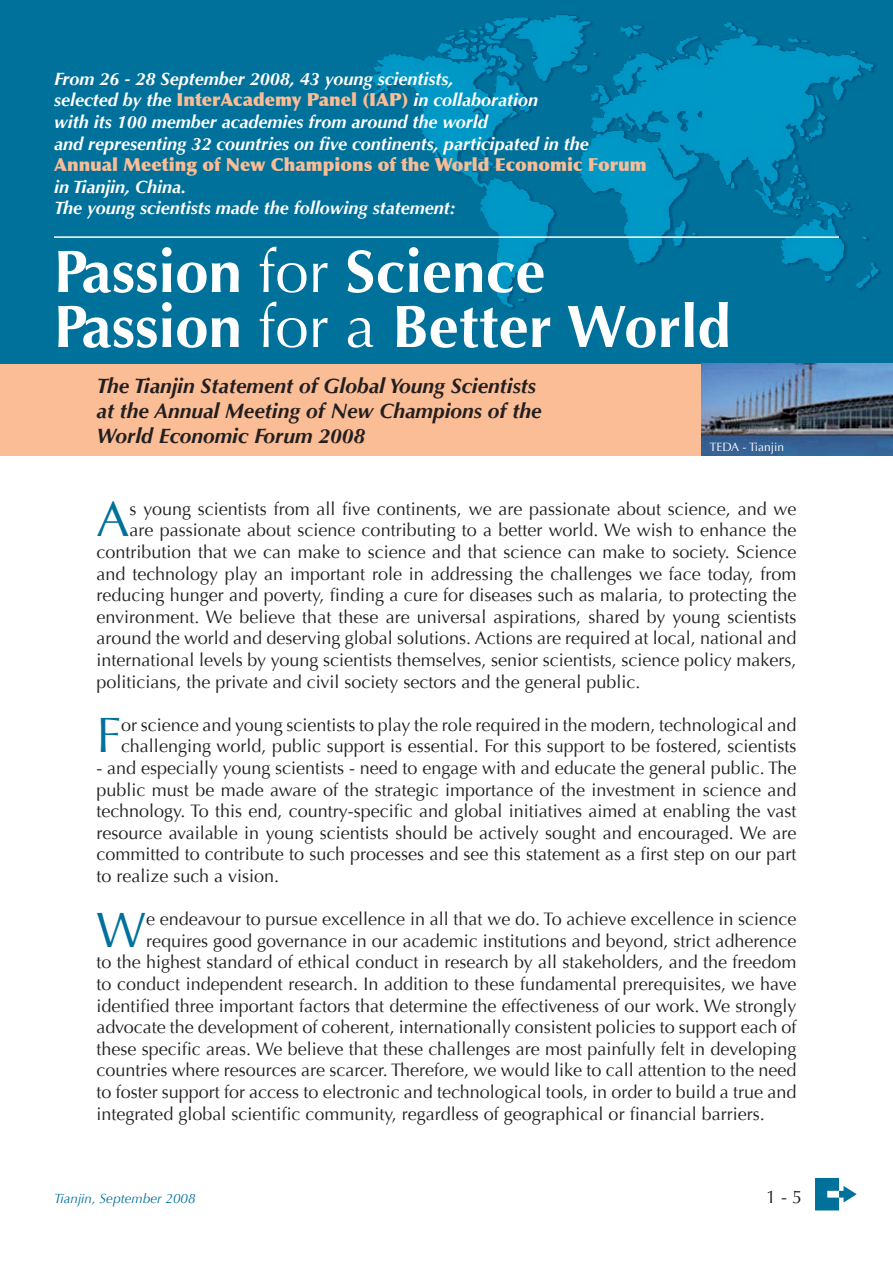
<style>
.page{position:relative;width:893px;height:1263px;background:#fff}
.page>*{position:absolute;margin:0;border:0;box-sizing:border-box;transform-origin:0 0}
.t1{font:700 60px/54.9px "Optima";color:#fff}
.t2{font:49.5px "Optima";color:#00719b}
.t3{font:italic 700 21px/25.2px "Optima";color:#231f20}
.t4{font:18px/21.6px "Optima";color:#231f20}
.t5{font:italic 700 18px/21.6px "Optima";color:#fff}
.t6{font:900 18px "Optima";color:#fabd96}
.t7{font:italic 13.5px "Optima";color:#00719b}
.t8{font:12px "Optima";color:#fff}
.s1{font-weight:900;font-style:normal;color:#fabd96}
.s2{font-weight:400}
</style>
<div class="page">
<div style="left:0;top:0;width:893px;height:370px;background:#00719b"></div>
<div style="left:0;top:364px;width:893px;height:92px;background:#fabd96"></div>
<svg style="left:815px;top:1178px;width:42px;height:32px"></svg>
<img style="left:368px;top:14px;width:513px;height:295px">
<hr style="left:54px;top:236px;width:785px;height:2px;background:#fff">
<img style="left:702px;top:364px;width:191px;height:92px">
<p class="t5" style="left:54px;top:68px;width:536px">From 26 - 28 September 2008, 43 young scientists,<br>selected by the <span class="s1">InterAcademy Panel (IAP)</span> in collaboration<br>with its 100 member academies from around the world<br>and representing 32 countries on five continents, participated in the</p>
<p class="t6" style="left:54px;top:154px;width:594px">Annual Meeting of New Champions of the World Economic Forum</p>
<p class="t5" style="left:54px;top:176px;width:403px">in Tianjin, China.<br>The young scientists made the following statement:</p>
<h1 class="t1" style="left:54px;top:245px;width:678px">Passion <span class="s2">for</span> Science<br>Passion <span class="s2">for a</span> Better World</h1>
<p class="t3" style="left:97px;top:373px;width:447px">The Tianjin Statement of Global Young Scientists at the Annual Meeting of New Champions of the<br>World Economic Forum 2008</p>
<p class="t8" style="left:710px;top:440px;width:76px">TEDA - Tianjin</p>
<h2 class="t2" style="left:97px;top:491px;width:35px">A</h2>
<p class="t4" style="left:130px;top:498px;width:668px">s young scientists from all five continents, we are passionate about science, and we</p>
<p class="t4" style="left:130px;top:520px;width:668px">are passionate about science contributing to a better world. We wish to enhance the</p>
<p class="t4" style="left:97px;top:541px;width:701px">contribution that we can make to science and that science can make to society. Science</p>
<p class="t4" style="left:97px;top:563px;width:701px">and technology play an important role in addressing the challenges we face today, from</p>
<p class="t4" style="left:97px;top:584px;width:701px">reducing hunger and poverty, finding a cure for diseases such as malaria, to protecting the</p>
<p class="t4" style="left:97px;top:606px;width:701px">environment. We believe that these are universal aspirations, shared by young scientists</p>
<p class="t4" style="left:97px;top:628px;width:701px">around the world and deserving global solutions. Actions are required at local, national and</p>
<p class="t4" style="left:97px;top:649px;width:701px">international levels by young scientists themselves, senior scientists, science policy makers,</p>
<p class="t4" style="left:97px;top:671px;width:545px">politicians, the private and civil society sectors and the general public.</p>
<h2 class="t2" style="left:97px;top:707px;width:26px">F</h2>
<p class="t4" style="left:121px;top:714px;width:677px">or science and young scientists to play the role required in the modern, technological and challenging world, public support is essential. For this support to be fostered, scientists</p>
<p class="t4" style="left:97px;top:757px;width:701px;text-align:justify">- and especially young scientists - need to engage with and educate the general public. The public must be made aware of the strategic importance of the investment in science and technology. To this end, country-specific and global initiatives aimed at enabling the vast resource available in young scientists should be actively sought and encouraged. We are committed to contribute to such processes and see this statement as a first step on our part to realize such a vision.</p>
<h2 class="t2" style="left:97px;top:901px;width:51px">W</h2>
<p class="t4" style="left:146px;top:908px;width:652px">e endeavour to pursue excellence in all that we do. To achieve excellence in science</p>
<p class="t4" style="left:146px;top:930px;width:652px">requires good governance in our academic institutions and beyond, strict adherence</p>
<p class="t4" style="left:97px;top:952px;width:701px">to the highest standard of ethical conduct in research by all stakeholders, and the freedom</p>
<p class="t4" style="left:97px;top:973px;width:701px">to conduct independent research. In addition to these fundamental prerequisites, we have</p>
<p class="t4" style="left:97px;top:995px;width:701px">identified three important factors that determine the effectiveness of our work. We strongly</p>
<p class="t4" style="left:97px;top:1016px;width:701px">advocate the development of coherent, internationally consistent policies to support each of</p>
<p class="t4" style="left:97px;top:1038px;width:701px">these specific areas. We believe that these challenges are most painfully felt in developing</p>
<p class="t4" style="left:97px;top:1060px;width:701px">countries where resources are scarcer. Therefore, we would like to call attention to the need</p>
<p class="t4" style="left:97px;top:1081px;width:701px">to foster support for access to electronic and technological tools, in order to build a true and</p>
<p class="t4" style="left:97px;top:1103px;width:670px">integrated global scientific community, regardless of geographical or financial barriers.</p>
<p class="t7" style="left:54px;top:1190px;width:143px">Tianjin, September 2008</p>
<p class="t4" style="left:766px;top:1186px;width:38px">1 - 5</p>
</div>
